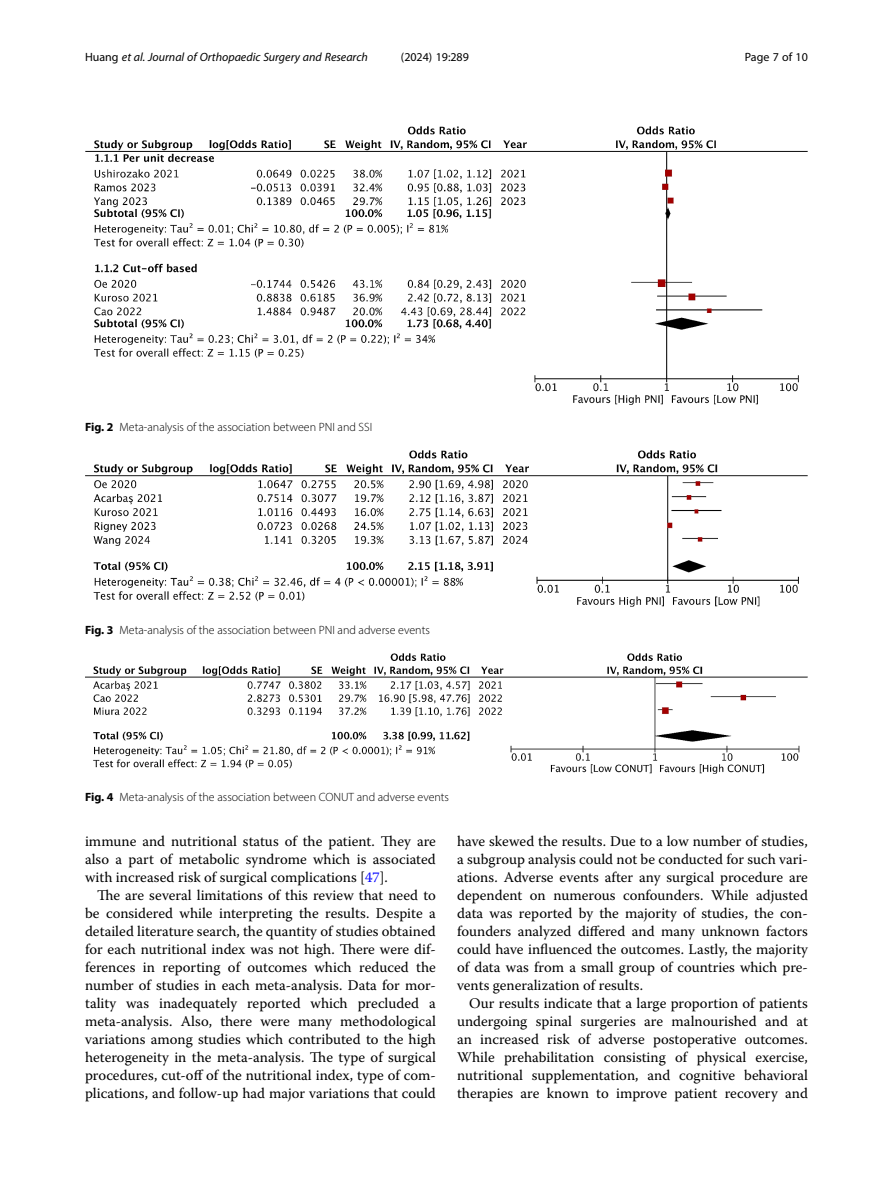
<style>
.page{position:relative;width:893px;height:1191px;background:#fff}
.page>*{position:absolute;margin:0;border:0;box-sizing:border-box;transform-origin:0 0}
.Body_Text_Indent{font:14.7px/18px "Warnock Pro";color:#000;text-align:justify}
.Figure_Caption{font:300 12px "Myriad Pro";color:#000}
.t1{font:italic 12px "Myriad Pro";color:#000}
.t2{font:12px "Myriad Pro";color:#000}
.s1{font-style:normal}
.s2{font-weight:700}
.s3{color:#00f}
</style>
<div class="page">
<img style="left:85px;top:653px;width:723px;height:120px">
<img style="left:85px;top:451px;width:723px;height:155px">
<img style="left:85px;top:126px;width:723px;height:278px">
<p class="t1" style="left:85px;top:50px;width:284px"><span class="s1">Huang</span> et al. Journal of Orthopaedic Surgery and Research</p>
<p class="t2" style="left:401px;top:50px;width:70px">(2024) 19:289</p>
<p class="t2" style="left:745px;top:50px;width:65px">Page 7 of 10</p>
<p class="Figure_Caption" style="left:85px;top:420px;width:289px"><span class="s2">Fig. 2</span> Meta-analysis of the association between PNI and SSI</p>
<p class="Figure_Caption" style="left:85px;top:622px;width:346px"><span class="s2">Fig. 3</span> Meta-analysis of the association between PNI and adverse events</p>
<p class="Figure_Caption" style="left:85px;top:789px;width:366px"><span class="s2">Fig. 4</span> Meta-analysis of the association between CONUT and adverse events</p>
<p class="Body_Text_Indent" style="left:85px;top:832px;width:352px">immune and nutritional status of the patient. They are also a part of metabolic syndrome which is associated with increased risk of surgical complications [<span class="s3">47</span>].</p>
<p class="Body_Text_Indent" style="left:85px;top:886px;width:352px;text-indent:12px">The are several limitations of this review that need to be considered while interpreting the results. Despite a detailed literature search, the quantity of studies obtained for each nutritional index was not high. There were dif&shy;ferences in reporting of outcomes which reduced the number of studies in each meta-analysis. Data for mor&shy;tality was inadequately reported which precluded a meta-analysis. Also, there were many methodological variations among studies which contributed to the high heterogeneity in the meta-analysis. The type of surgical procedures, cut-off of the nutritional index, type of com&shy;plications, and follow-up had major variations that could</p>
<p class="Body_Text_Indent" style="left:457px;top:832px;width:352px">have skewed the results. Due to a low number of studies, a subgroup analysis could not be conducted for such vari&shy;ations. Adverse events after any surgical procedure are dependent on numerous confounders. While adjusted data was reported by the majority of studies, the con&shy;founders analyzed differed and many unknown factors could have influenced the outcomes. Lastly, the majority of data was from a small group of countries which pre&shy;vents generalization of results.</p>
<p class="Body_Text_Indent" style="left:457px;top:994px;width:352px;text-indent:12px">Our results indicate that a large proportion of patients undergoing spinal surgeries are malnourished and at an increased risk of adverse postoperative outcomes.<br>While prehabilitation consisting of physical exercise, nutritional supplementation, and cognitive behavioral therapies are known to improve patient recovery and</p>
</div>
